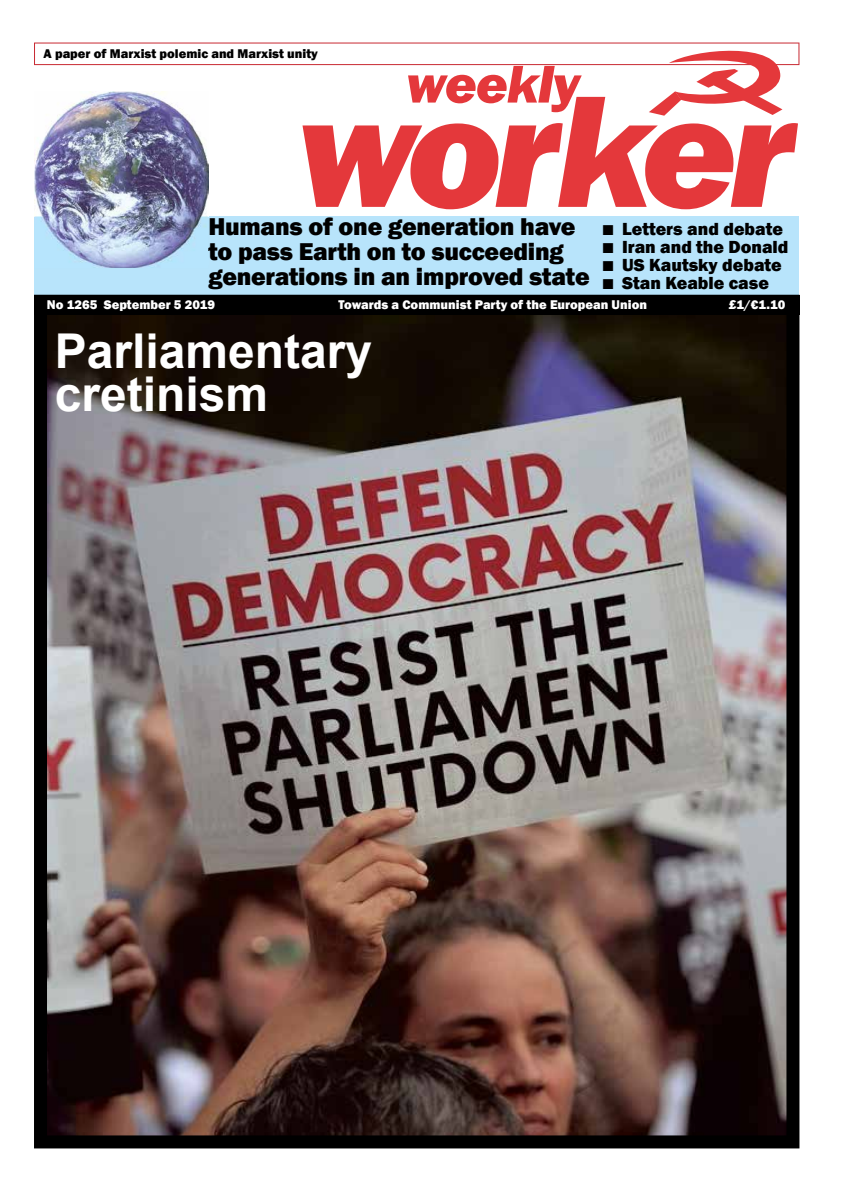
<style>
.page{position:relative;width:842px;height:1191px;background:#fff}
.page>*{position:absolute;margin:0;border:0;box-sizing:border-box;transform-origin:0 0}
.t1{font:700 48px/43px "Arial";color:#fff}
.t2{font:800 25px/25px "Franklin Gothic";letter-spacing:-.01em;color:#000}
.t3{font:800 18px/18px "Franklin Gothic";color:#000}
.t4{font:800 13px "Franklin Gothic";color:#fff}
.t5{font:800 13px "Franklin Gothic";color:#000}
.s1{font-family:"Zingbats Regular SWFTE";font-weight:400}
</style>
<div class="page">
<div style="left:35px;top:216px;width:764px;height:88px;background:#b8e4fb"></div>
<img style="left:34px;top:315px;width:765px;height:833px">
<div style="left:34px;top:295px;width:765px;height:20px;background:#000"></div>
<svg style="left:302px;top:116px;width:496px;height:93px;fill:#e4383b"></svg>
<svg style="left:34px;top:42px;width:765px;height:74px"></svg>
<img style="left:35px;top:91px;width:173px;height:177px">
<p class="t5" style="left:44px;top:46px;width:276px">A paper of Marxist polemic and Marxist unity</p>
<p class="t2" style="left:208px;top:214px;width:383px">Humans of one generation have to pass Earth on to succeeding generations in an improved state</p>
<p class="t3" style="left:603px;top:219px;width:187px"><span class="s1">n</span> Letters and debate <span class="s1">n</span> Iran and the Donald <span class="s1">n</span> US Kautsky debate <span class="s1">n</span> Stan Keable case</p>
<p class="t4" style="left:47px;top:296px;width:170px">No 1265 September 5 2019</p>
<p class="t4" style="left:339px;top:296px;width:310px">Towards a Communist Party of the European Union</p>
<p class="t4" style="left:729px;top:296px;width:58px">£1/€1.10</p>
<h1 class="t1" style="left:55px;top:330px;width:319px">Parliamentary cretinism</h1>
</div>
